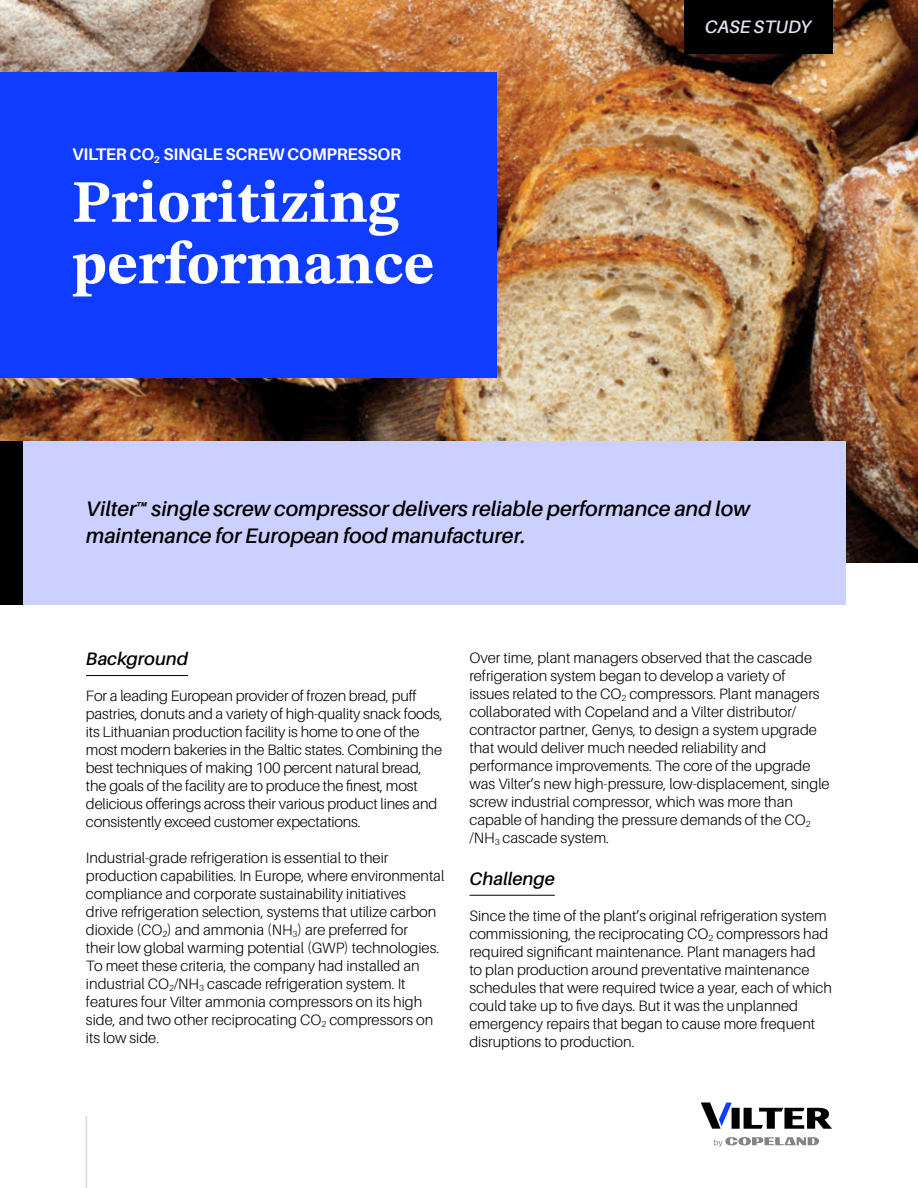
<style>
.page{position:relative;width:918px;height:1188px;background:#fff}
.page>*{position:absolute;margin:0;border:0;box-sizing:border-box;transform-origin:0 0}
.Headline{font:60px "STIX Two Text";color:#fff}
.Long_Form_Section_Header{font:italic 600 21px/27px "Aileron";color:#000}
.Subhead_2{font:italic 600 18px "Aileron";color:#000}
.Long_Form_Section_Header-2{font:italic 600 18px "Aileron";color:#e0e3f2}
.Headline-2{font:700 16.8px "Aileron";letter-spacing:-.015em;color:#fff}
.Body{font:300 15px/18px "Aileron";color:#000}
</style>
<div class="page">
<img style="left:0;top:0;width:918px;height:562px">
<div style="left:0;top:441px;width:846px;height:163px;background:#ccd0ff"></div>
<div style="left:0;top:72px;width:496px;height:306px;background:#0f3cff"></div>
<hr style="left:86px;top:675px;width:102px;height:1px;background:#000">
<hr style="left:470px;top:895px;width:85px;height:1px;background:#000">
<div style="left:684px;top:0;width:148px;height:54px;background:#000"></div>
<div style="left:0;top:441px;width:22px;height:163px;background:#000"></div>
<hr style="left:86px;top:1116px;width:1px;height:72px;background:#d8d8d8">
<svg style="left:701px;top:1103px;width:131px;height:26px"></svg>
<svg style="left:714px;top:1137px;width:105px;height:10px"></svg>
<p class="Headline-2" style="left:72px;top:145px;width:331px">VILTER CO<sub>2</sub> SINGLE SCREW COMPRESSOR</p>
<p class="Headline" style="left:72px;top:159px;width:329px">Prioritizing</p>
<p class="Headline" style="left:72px;top:220px;width:364px">performance</p>
<p class="Long_Form_Section_Header-2" style="left:705px;top:17px;width:108px">CASE STUDY</p>
<p class="Long_Form_Section_Header" style="left:86px;top:495px;width:665px">Vilter™ single screw compressor delivers reliable performance and low maintenance for European food manufacturer.</p>
<p class="Subhead_2" style="left:86px;top:649px;width:104px">Background</p>
<p class="Body" style="left:86px;top:687px;width:358px">For a leading European provider of frozen bread, puff pastries, donuts and a variety of high-quality snack foods, its Lithuanian production facility is home to one of the most modern bakeries in the Baltic states. Combining the best techniques of making 100 percent natural bread, the goals of the facility are to produce the finest, most delicious offerings across their various product lines and consistently exceed customer expectations.</p>
<p class="Body" style="left:86px;top:849px;width:360px">Industrial-grade refrigeration is essential to their production capabilities. In Europe, where environmental compliance and corporate sustainability initiatives<br>drive refrigeration selection, systems that utilize carbon dioxide (CO<sub>2</sub>) and ammonia (NH<sub>3</sub>) are preferred for<br>their low global warming potential (GWP) technologies.<br>To meet these criteria, the company had installed an industrial CO<sub>2</sub>/NH<sub>3</sub> cascade refrigeration system. It features four Vilter ammonia compressors on its high side, and two other reciprocating CO<sub>2</sub> compressors on its low side.</p>
<p class="Body" style="left:470px;top:649px;width:362px">Over time, plant managers observed that the cascade refrigeration system began to develop a variety of<br>issues related to the CO<sub>2</sub> compressors. Plant managers collaborated with Copeland and a Vilter distributor/ contractor partner, Genys, to design a system upgrade that would deliver much needed reliability and performance improvements. The core of the upgrade was Vilter’s new high-pressure, low-displacement, single screw industrial compressor, which was more than capable of handing the pressure demands of the CO<sub>2 </sub>/NH<sub>3</sub> cascade system.</p>
<p class="Subhead_2" style="left:470px;top:868px;width:87px">Challenge</p>
<p class="Body" style="left:470px;top:907px;width:364px">Since the time of the plant’s original refrigeration system commissioning, the reciprocating CO<sub>2</sub> compressors had required significant maintenance. Plant managers had to plan production around preventative maintenance schedules that were required twice a year, each of which could take up to five days. But it was the unplanned emergency repairs that began to cause more frequent disruptions to production.</p>
</div>
